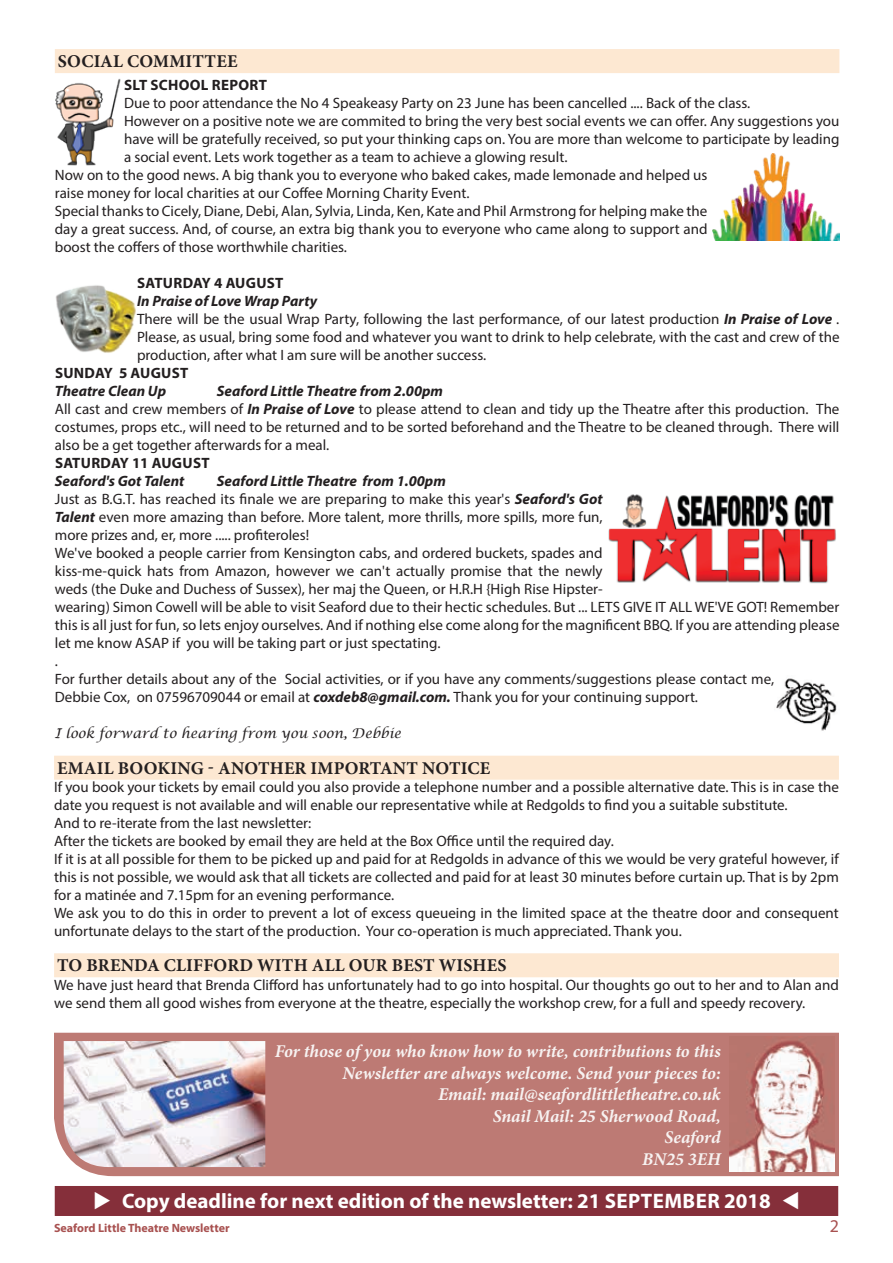
<style>
.page{position:relative;width:893px;height:1263px;background:#fff}
.page>*{position:absolute;margin:0;border:0;box-sizing:border-box;transform-origin:0 0}
.t1{font:700 21px "Myriad Pro";color:#fff}
.t2{font:italic 700 18px/21.6px "Minion Pro";letter-spacing:-.005em;color:#f7f2f1;text-align:right}
.t3{font:700 18px "Minion Pro";letter-spacing:.01em;color:#231f20}
.t4{font:18px "Myriad Pro";color:#a85150}
.t5{font:15px/18px "Myriad Pro";color:#231f20}
.t6{font:700 15px "Myriad Pro";letter-spacing:.02em;color:#231f20}
.t7{font:italic 700 15px "Myriad Pro";color:#231f20}
.t8{font:italic 13.5px "Lucida Calligraphy";color:#231f20}
.t9{font:700 12px "Myriad Pro";color:#a85150}
.s1{font-weight:700;font-style:italic}
</style>
<div class="page">
<div style="left:55px;top:49px;width:784px;height:24px;background:#fde8d2"></div>
<div style="left:55px;top:1186px;width:783px;height:30px;background:#852f3a"></div>
<img style="left:55px;top:285px;width:81px;height:68px">
<div style="left:54px;top:1033px;width:785px;height:143px;background:#bd7a74"></div>
<img style="left:729px;top:1037px;width:105px;height:134px">
<img style="left:64px;top:1041px;width:201px;height:126px">
<img style="left:712px;top:153px;width:128px;height:87px">
<img style="left:55px;top:78px;width:66px;height:88px">
<img style="left:776px;top:678px;width:61px;height:53px">
<img style="left:608px;top:494px;width:228px;height:90px">
<div style="left:54px;top:756px;width:785px;height:24px;background:#fde8d2"></div>
<div style="left:54px;top:953px;width:785px;height:24px;background:#fde8d2"></div>
<p class="t3" style="left:58px;top:49px;width:181px">SOCIAL COMMITTEE</p>
<p class="t6" style="left:124px;top:75px;width:144px">SLT SCHOOL REPORT</p>
<p class="t5" style="left:124px;top:94px;width:628px">Due to poor attendance the No 4 Speakeasy Party on 23 June has been cancelled .... Back of the class.</p>
<p class="t5" style="left:124px;top:112px;width:717px">However on a positive note we are commited to bring the very best social events we can offer. Any suggestions you</p>
<p class="t5" style="left:124px;top:130px;width:717px">have will be gratefully received, so put your thinking caps on. You are more than welcome to participate by leading</p>
<p class="t5" style="left:124px;top:148px;width:445px">a social event. Lets work together as a team to achieve a glowing result.</p>
<p class="t5" style="left:55px;top:166px;width:654px">Now on to the good news. A big thank you to everyone who baked cakes, made lemonade and helped us</p>
<p class="t5" style="left:55px;top:184px;width:416px">raise money for local charities at our Coffee Morning Charity Event.</p>
<p class="t5" style="left:55px;top:202px;width:654px">Special thanks to Cicely, Diane, Debi, Alan, Sylvia, Linda, Ken, Kate and Phil Armstrong for helping make the</p>
<p class="t5" style="left:55px;top:220px;width:654px">day a great success. And, of course, an extra big thank you to everyone who came along to support and</p>
<p class="t5" style="left:55px;top:238px;width:294px">boost the coffers of those worthwhile charities.</p>
<p class="t6" style="left:137px;top:273px;width:148px">SATURDAY 4 AUGUST</p>
<p class="t5" style="left:137px;top:292px;width:704px"><span class="s1">In Praise of Love Wrap Party<br></span>There will be the usual Wrap Party, following the last performance, of our latest production <span class="s1">In Praise of Love</span> .<br>Please, as usual, bring some food and whatever you want to drink to help celebrate, with the cast and crew of the production, after what I am sure will be another success.</p>
<p class="t6" style="left:55px;top:363px;width:135px">SUNDAY 5 AUGUST</p>
<p class="t7" style="left:55px;top:381px;width:113px">Theatre Clean Up</p>
<p class="t5" style="left:55px;top:382px;width:786px;text-indent:162px"><span class="s1">Seaford Little Theatre from 2.00pm<br></span>All cast and crew members of <span class="s1">In Praise of Love</span> to please attend to clean and tidy up the Theatre after this production. The costumes, props etc., will need to be returned and to be sorted beforehand and the Theatre to be cleaned through. There will also be a get together afterwards for a meal.</p>
<p class="t6" style="left:55px;top:453px;width:156px">SATURDAY 11 AUGUST</p>
<p class="t7" style="left:55px;top:471px;width:131px">Seaford's Got Talent</p>
<p class="t5" style="left:55px;top:472px;width:786px;text-indent:162px"><span class="s1">Seaford Little Theatre from 1.00pm<br></span>Just as B.G.T. has reached its finale we are preparing to make this year's <span class="s1">Seaford's Got<br>Talent</span> even more amazing than before. More talent, more thrills, more spills, more fun,<br>more prizes and, er, more ..... profiteroles!<br>We've booked a people carrier from Kensington cabs, and ordered buckets, spades and<br>kiss-me-quick hats from Amazon, however we can't actually promise that the newly<br>weds (the Duke and Duchess of Sussex), her maj the Queen, or H.R.H {High Rise Hipster-<br>wearing) Simon Cowell will be able to visit Seaford due to their hectic schedules. But ... LETS GIVE IT ALL WE'VE GOT! Remember this is all just for fun, so lets enjoy ourselves. And if nothing else come along for the magnificent BBQ. If you are attending please let me know ASAP if you will be taking part or just spectating.<br>.<br>For further details about any of the Social activities, or if you have any comments/suggestions please contact me,<br>Debbie Cox, on 07596709044 or email at <span class="s1">coxdeb8@gmail.com.</span> Thank you for your continuing support.</p>
<p class="t8" style="left:55px;top:725px;width:348px">I look forward to hearing from you soon, Debbie</p>
<p class="t3" style="left:57px;top:755px;width:435px">EMAIL BOOKING - ANOTHER IMPORTANT NOTICE</p>
<p class="t5" style="left:54px;top:778px;width:786px">If you book your tickets by email could you also provide a telephone number and a possible alternative date. This is in case the date you request is not available and will enable our representative while at Redgolds to find you a suitable substitute.<br>And to re-iterate from the last newsletter:<br>After the tickets are booked by email they are held at the Box Office until the required day.<br>If it is at all possible for them to be picked up and paid for at Redgolds in advance of this we would be very grateful however, if this is not possible, we would ask that all tickets are collected and paid for at least 30 minutes before curtain up. That is by 2pm for a matinée and 7.15pm for an evening performance.<br>We ask you to do this in order to prevent a lot of excess queueing in the limited space at the theatre door and consequent unfortunate delays to the start of the production. Your co-operation is much appreciated. Thank you.</p>
<p class="t3" style="left:57px;top:953px;width:451px">TO BRENDA CLIFFORD WITH ALL OUR BEST WISHES</p>
<p class="t5" style="left:54px;top:976px;width:786px">We have just heard that Brenda Clifford has unfortunately had to go into hospital. Our thoughts go out to her and to Alan and we send them all good wishes from everyone at the theatre, especially the workshop crew, for a full and speedy recovery.</p>
<p class="t2" style="left:275px;top:1040px;width:448px">For those of you who know how to write, contributions to this Newsletter are always welcome. Send your pieces to:<br>Email: mail@seafordlittletheatre.co.uk<br>Snail Mail: 25 Sherwood Road,<br>Seaford<br>BN25 3EH</p>
<h1 class="t1" style="left:93px;top:1188px;width:708px">◆ Copy deadline for next edition of the newsletter: 21 SEPTEMBER 2018 ▼</h1>
<p class="t9" style="left:54px;top:1220px;width:177px">Seaford Little Theatre Newsletter</p>
<p class="t4" style="left:830px;top:1215px;width:11px">2</p>
</div>
